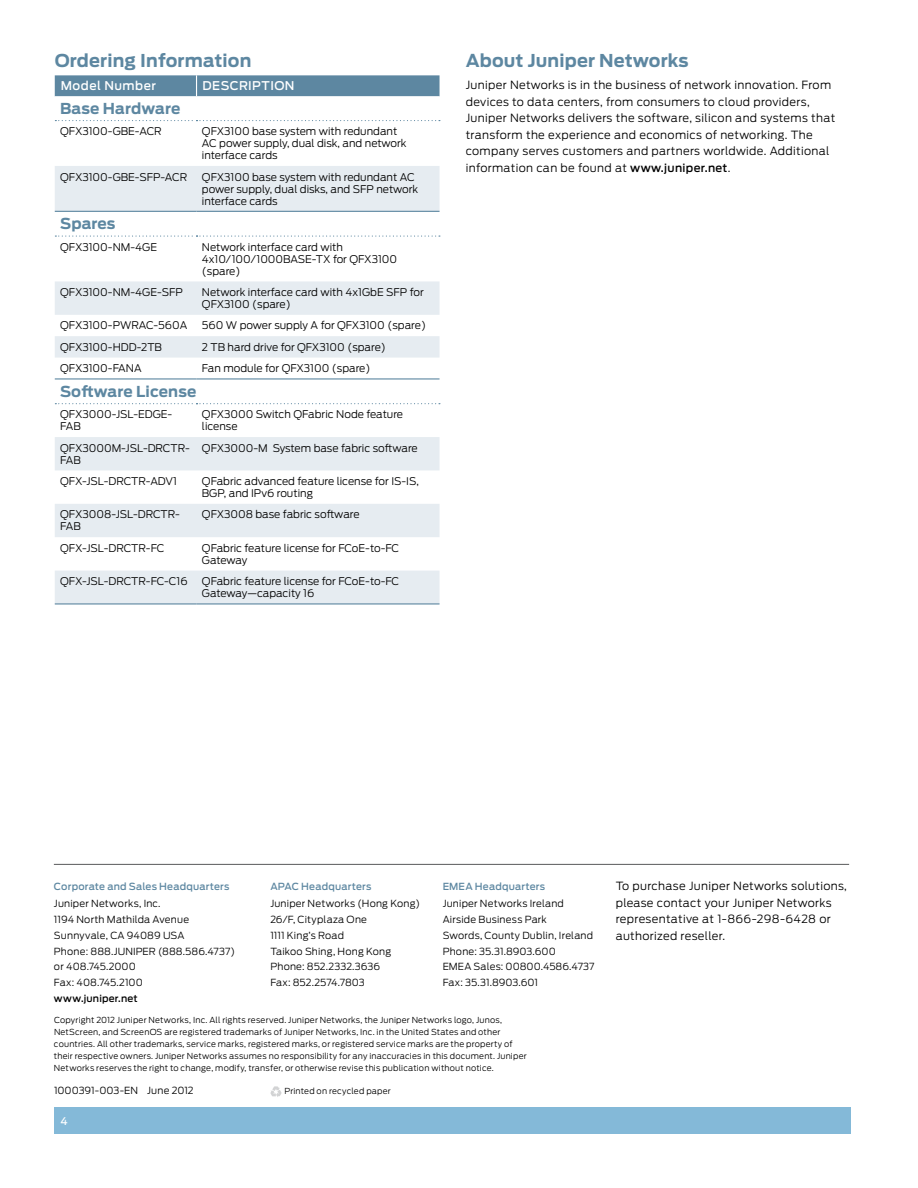
<style>
.page{position:relative;width:918px;height:1188px;background:#fff}
.page>*{position:absolute;margin:0;border:0;box-sizing:border-box;transform-origin:0 0}
.t1{font:700 17.7px "Antenna";letter-spacing:.01em;color:#5d87a1}
.t2{font:700 15px "Antenna";letter-spacing:.01em;color:#5d87a1}
.t3{font:500 12px "Antenna";letter-spacing:.04em;color:#fff}
.t4{font:300 11.25px/16.5px "Antenna";letter-spacing:.03em;color:#000}
.t5{font:300 10.5px/12px "Antenna";color:#000}
.t6{font:500 10.5px "Antenna";color:#fff}
.t7{font:300 9.75px/15.8px "Antenna";letter-spacing:.015em;color:#000}
.t8{font:500 9.75px "Antenna";letter-spacing:.02em;color:#5d87a1}
.t9{font:500 9.75px "Antenna";letter-spacing:.02em;color:#000}
.t10{font:300 8.25px/12px "Antenna";letter-spacing:.025em;color:#000}
.s1{font-weight:500}
</style>
<div class="page">
<div style="left:54px;top:1107px;width:796px;height:27px;background:#84b9d8"></div>
<hr style="left:54px;top:864px;width:795px;height:1px;background:#58595b">
<svg style="left:270px;top:1086px;width:12px;height:11px"></svg>
<svg style="left:55px;top:166px;width:385px;height:437px"></svg>
<div style="left:55px;top:75px;width:385px;height:21px;background:#5d87a1"></div>
<hr style="left:55px;top:211px;width:142px;height:1px;background:#5d87a1">
<hr style="left:197px;top:211px;width:243px;height:1px;background:#5d87a1">
<hr style="left:55px;top:378px;width:142px;height:2px;background:#5d87a1">
<hr style="left:197px;top:378px;width:243px;height:2px;background:#5d87a1">
<svg style="left:55px;top:236px;width:385px;height:1px"></svg>
<svg style="left:55px;top:403px;width:385px;height:1px"></svg>
<hr style="left:55px;top:603px;width:142px;height:2px;background:#5d87a1">
<hr style="left:197px;top:603px;width:243px;height:2px;background:#5d87a1">
<svg style="left:55px;top:120px;width:385px;height:1px"></svg>
<h1 class="t1" style="left:55px;top:50px;width:198px">Ordering Information</h1>
<p class="t3" style="left:61px;top:79px;width:97px">Model Number</p>
<p class="t3" style="left:203px;top:79px;width:94px">DESCRIPTION</p>
<h2 class="t2" style="left:60px;top:99px;width:122px">Base Hardware</h2>
<p class="t5" style="left:60px;top:125px;width:103px">QFX3100-GBE-ACR</p>
<p class="t5" style="left:202px;top:125px;width:206px">QFX3100 base system with redundant<br>AC power supply, dual disk, and network interface cards</p>
<p class="t5" style="left:60px;top:171px;width:129px">QFX3100-GBE-SFP-ACR</p>
<p class="t5" style="left:202px;top:171px;width:218px">QFX3100 base system with redundant AC power supply, dual disks, and SFP network interface cards</p>
<h2 class="t2" style="left:60px;top:215px;width:57px">Spares</h2>
<p class="t5" style="left:60px;top:241px;width:98px">QFX3100-NM-4GE</p>
<p class="t5" style="left:202px;top:241px;width:197px">Network interface card with<br>4x10/100/1000BASE-TX for QFX3100 (spare)</p>
<p class="t5" style="left:60px;top:286px;width:124px">QFX3100-NM-4GE-SFP</p>
<p class="t5" style="left:202px;top:286px;width:223px">Network interface card with 4x1GbE SFP for<br>QFX3100 (spare)</p>
<p class="t5" style="left:60px;top:320px;width:128px">QFX3100-PWRAC-560A</p>
<p class="t5" style="left:202px;top:320px;width:226px">560 W power supply A for QFX3100 (spare)</p>
<p class="t5" style="left:60px;top:341px;width:102px">QFX3100-HDD-2TB</p>
<p class="t5" style="left:202px;top:341px;width:186px">2 TB hard drive for QFX3100 (spare)</p>
<p class="t5" style="left:60px;top:362px;width:82px">QFX3100-FANA</p>
<p class="t5" style="left:202px;top:362px;width:170px">Fan module for QFX3100 (spare)</p>
<h2 class="t2" style="left:60px;top:382px;width:138px">Software License</h2>
<p class="t5" style="left:60px;top:409px;width:114px">QFX3000-JSL-EDGE-<br>FAB</p>
<p class="t5" style="left:202px;top:409px;width:203px">QFX3000 Switch QFabric Node feature license</p>
<p class="t5" style="left:60px;top:442px;width:131px">QFX3000M-JSL-DRCTR-<br>FAB</p>
<p class="t5" style="left:202px;top:442px;width:217px">QFX3000-M System base fabric software</p>
<p class="t5" style="left:60px;top:475px;width:118px">QFX-JSL-DRCTR-ADV1</p>
<p class="t5" style="left:202px;top:475px;width:218px">QFabric advanced feature license for IS-IS,<br>BGP, and IPv6 routing</p>
<p class="t5" style="left:60px;top:509px;width:121px">QFX3008-JSL-DRCTR-<br>FAB</p>
<p class="t5" style="left:202px;top:509px;width:159px">QFX3008 base fabric software</p>
<p class="t5" style="left:60px;top:542px;width:106px">QFX-JSL-DRCTR-FC</p>
<p class="t5" style="left:202px;top:542px;width:199px">QFabric feature license for FCoE-to-FC<br>Gateway</p>
<p class="t5" style="left:60px;top:575px;width:129px">QFX-JSL-DRCTR-FC-C16</p>
<p class="t5" style="left:202px;top:575px;width:199px">QFabric feature license for FCoE-to-FC<br>Gateway—capacity 16</p>
<h1 class="t1" style="left:466px;top:50px;width:224px">About Juniper Networks</h1>
<p class="t4" style="left:466px;top:77px;width:371px">Juniper Networks is in the business of network innovation. From devices to data centers, from consumers to cloud providers, Juniper Networks delivers the software, silicon and systems that transform the experience and economics of networking. The company serves customers and partners worldwide. Additional information can be found at <span class="s1">www.juniper.net</span>.</p>
<p class="t8" style="left:54px;top:881px;width:177px">Corporate and Sales Headquarters</p>
<p class="t7" style="left:54px;top:896px;width:183px">Juniper Networks, Inc.<br>1194 North Mathilda Avenue<br>Sunnyvale, CA 94089 USA<br>Phone: 888.JUNIPER (888.586.4737) or 408.745.2000<br>Fax: 408.745.2100</p>
<p class="t9" style="left:54px;top:993px;width:85px">www.juniper.net</p>
<p class="t8" style="left:270px;top:881px;width:103px">APAC Headquarters</p>
<p class="t7" style="left:270px;top:896px;width:151px">Juniper Networks (Hong Kong)<br>26/F, Cityplaza One<br>1111 King’s Road<br>Taikoo Shing, Hong Kong<br>Phone: 852.2332.3636<br>Fax: 852.2574.7803</p>
<p class="t8" style="left:443px;top:881px;width:104px">EMEA Headquarters</p>
<p class="t7" style="left:443px;top:896px;width:153px">Juniper Networks Ireland<br>Airside Business Park<br>Swords, County Dublin, Ireland<br>Phone: 35.31.8903.600<br>EMEA Sales: 00800.4586.4737<br>Fax: 35.31.8903.601</p>
<p class="t4" style="left:616px;top:878px;width:233px">To purchase Juniper Networks solutions, please contact your Juniper Networks representative at 1-866-298-6428 or authorized reseller.</p>
<p class="t10" style="left:54px;top:1014px;width:474px">Copyright 2012 Juniper Networks, Inc. All rights reserved. Juniper Networks, the Juniper Networks logo, Junos, NetScreen, and ScreenOS are registered trademarks of Juniper Networks, Inc. in the United States and other countries. All other trademarks, service marks, registered marks, or registered service marks are the property of their respective owners. Juniper Networks assumes no responsibility for any inaccuracies in this document. Juniper Networks reserves the right to change, modify, transfer, or otherwise revise this publication without notice.</p>
<p class="t7" style="left:54px;top:1082px;width:141px">1000391-003-EN June 2012</p>
<p class="t6" style="left:61px;top:1115px;width:9px">4</p>
<p class="t10" style="left:284px;top:1085px;width:108px">Printed on recycled paper</p>
</div>
